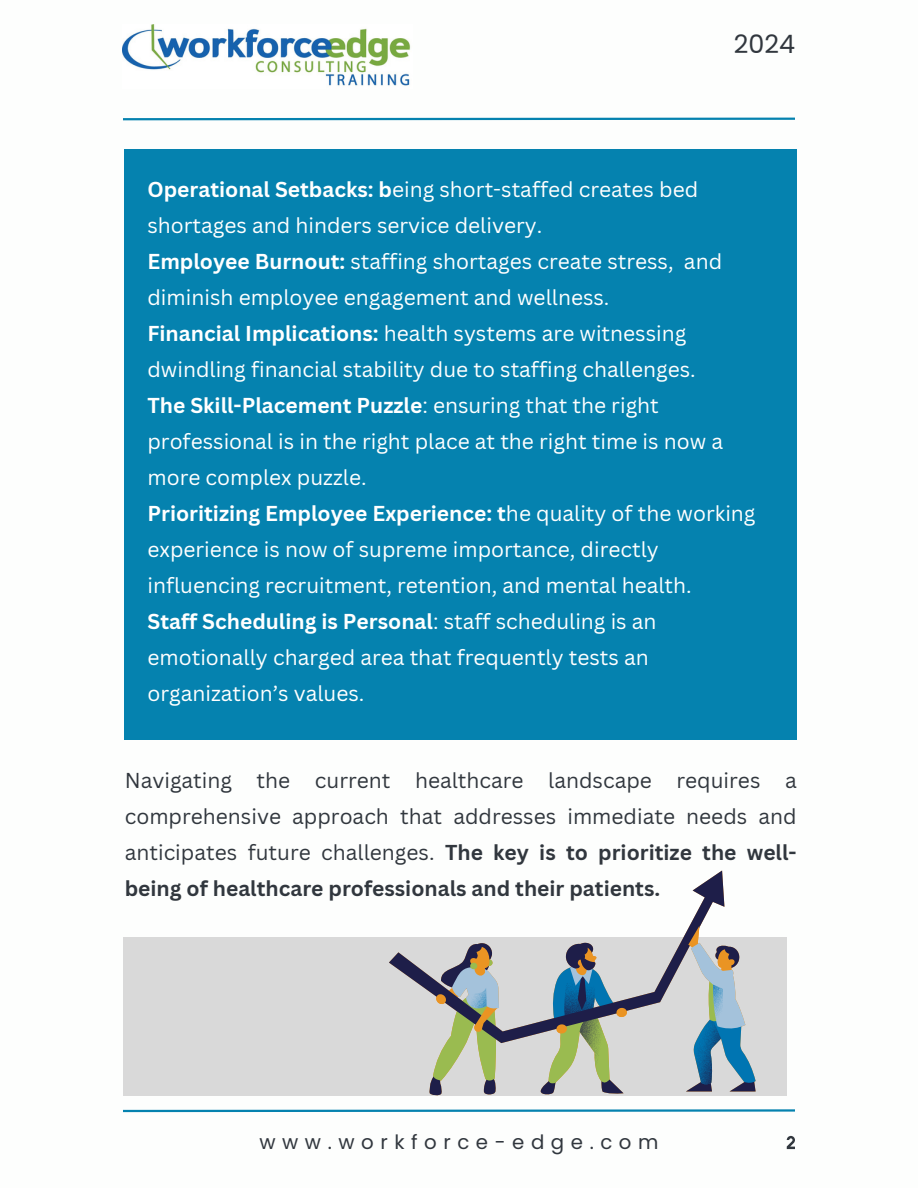
<style>
.page{position:relative;width:918px;height:1188px;background:#fff}
.page>*{position:absolute;margin:0;border:0;box-sizing:border-box;transform-origin:0 0}
.t1{font:25.35px "Poppins";color:#31373e}
.t2{font:21px/36px "Canva Sans";color:#fff}
.t3{font:21px/36px "Canva Sans";color:#31373e;text-align:justify}
.t4{font:19.8px "Poppins";letter-spacing:.335em;color:#31373e}
.s1{font-weight:700}
</style>
<div class="page">
<svg style="left:123px;top:117px;width:672px;height:4px"></svg>
<svg style="left:123px;top:1109px;width:672px;height:4px"></svg>
<img style="left:123px;top:25px;width:288px;height:61px">
<svg style="left:787px;top:1136px;width:8px;height:13px"></svg>
<div style="left:125px;top:150px;width:672px;height:590px;background:#0582af"></div>
<div style="left:123px;top:937px;width:664px;height:159px;background:#d9d9d9"></div>
<svg style="left:389px;top:871px;width:335px;height:172px"></svg>
<svg style="left:686px;top:926px;width:70px;height:165px"></svg>
<svg style="left:541px;top:942px;width:86px;height:153px"></svg>
<svg style="left:428px;top:943px;width:71px;height:153px"></svg>
<p class="t1" style="left:734px;top:27px;width:63px">2024</p>
<p class="t2" style="left:147px;top:171px;width:552px"><span class="s1">Operational Setbacks: b</span>eing short-staffed creates bed shortages and hinders service delivery.</p>
<p class="t2" style="left:147px;top:243px;width:576px"><span class="s1">Employee Burnout:</span> staffing shortages create stress, and diminish employee engagement and wellness.</p>
<p class="t2" style="left:147px;top:315px;width:550px"><span class="s1">Financial Implications:</span> health systems are witnessing dwindling financial stability due to staffing challenges.</p>
<p class="t2" style="left:147px;top:387px;width:577px"><span class="s1">The Skill-Placement Puzzle</span>: ensuring that the right professional is in the right place at the right time is now a more complex puzzle.</p>
<p class="t2" style="left:147px;top:495px;width:610px"><span class="s1">Prioritizing Employee Experience: t</span>he quality of the working experience is now of supreme importance, directly influencing recruitment, retention, and mental health.</p>
<p class="t2" style="left:147px;top:603px;width:511px"><span class="s1">Staff Scheduling is Personal</span>: staff scheduling is an emotionally charged area that frequently tests an organization’s values.</p>
<h1 class="t3" style="left:125px;top:762px;width:673px">Navigating the current healthcare landscape requires a comprehensive approach that addresses immediate needs and anticipates future challenges. <span class="s1">The key is to prioritize the well&shy;being of healthcare professionals and their patients.</span></h1>
<p class="t4" style="left:259px;top:1128px;width:401px">www.workforce-edge.com</p>
</div>
